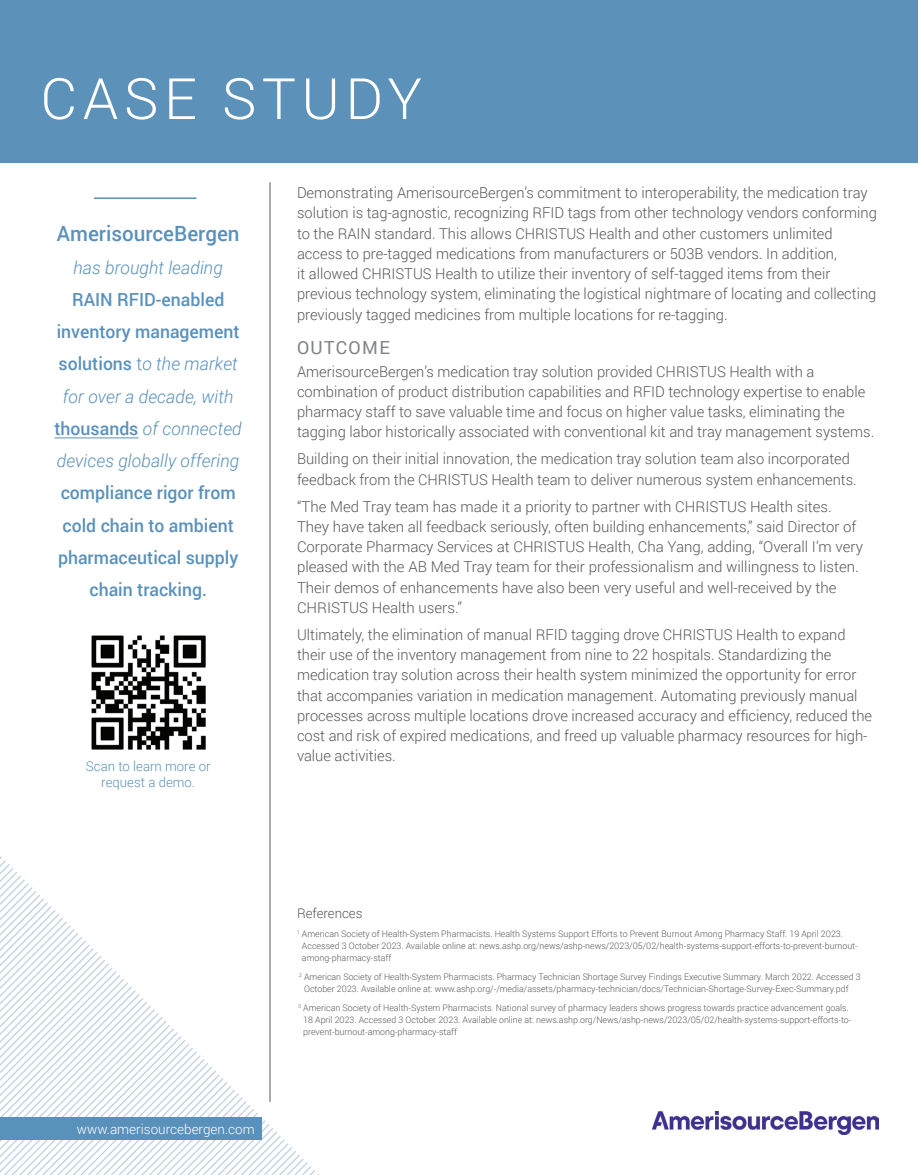
<style>
.page{position:relative;width:918px;height:1175px;background:#fff}
.page>*{position:absolute;margin:0;border:0;box-sizing:border-box;transform-origin:0 0}
.t1{font:300 57px "Roboto";letter-spacing:.1em;color:#fff}
.t2{font:500 21px "Roboto";color:#5a91bb}
.t3{font:italic 300 18px/32.2px "Roboto";color:#5a91bb;text-align:center}
.t4{font:500 18px/32.2px "Roboto";color:#5a91bb;text-align:center}
.t5{font:18px "Roboto";letter-spacing:.075em;color:#808285}
.t6{font:300 15px/20.2px "Roboto";color:#57585a}
.t7{font:300 13.5px/16.5px "Roboto";color:#5a91bb;text-align:center}
.t8{font:300 13.5px "Roboto";color:#fff}
.t9{font:300 13.5px "Roboto";color:#57585a}
.t10{font:300 9px/12px "Roboto";color:#57585a}
.s1{font-weight:500;font-style:normal}
.s2{font-style:normal}
</style>
<div class="page">
<hr style="left:270px;top:182px;width:1px;height:919px;background:#57585a">
<svg style="left:0;top:856px;width:315px;height:318px"></svg>
<div style="left:0;top:0;width:918px;height:163px;background:#5c91b9"></div>
<img style="left:652px;top:1111px;width:226px;height:23px">
<div style="left:0;top:1117px;width:262px;height:23px;background:#5a91bb"></div>
<hr style="left:55px;top:437px;width:84px;height:1px;background:#5a91bb">
<img style="left:91px;top:635px;width:115px;height:115px">
<hr style="left:94px;top:197px;width:103px;height:2px;background:#5a91bb">
<h1 class="t1" style="left:40px;top:59px;width:383px">CASE STUDY</h1>
<h2 class="t2" style="left:57px;top:219px;width:184px">AmerisourceBergen</h2>
<p class="t3" style="left:73px;top:250px;width:151px">has brought leading</p>
<p class="t3" style="left:54px;top:283px;width:189px"><span class="s1">RAIN RFID-enabled inventory management solutions</span> <span class="s2">t</span>o the market for over a decade, with <span class="s1">thousands</span> of connected devices globally offering</p>
<p class="t4" style="left:58px;top:476px;width:182px">compliance rigor from cold chain to ambient pharmaceutical supply chain tracking.</p>
<p class="t7" style="left:86px;top:757px;width:126px">Scan to learn more or request a demo.</p>
<p class="t6" style="left:297px;top:182px;width:581px">Demonstrating AmerisourceBergen’s commitment to interoperability, the medication tray solution is tag-agnostic, recognizing RFID tags from other technology vendors conforming to the RAIN standard. This allows CHRISTUS Health and other customers unlimited access to pre-tagged medications from manufacturers or 503B vendors. In addition,<br>it allowed CHRISTUS Health to utilize their inventory of self-tagged items from their previous technology system, eliminating the logistical nightmare of locating and collecting previously tagged medicines from multiple locations for re-tagging.</p>
<p class="t5" style="left:297px;top:335px;width:94px">OUTCOME</p>
<p class="t6" style="left:297px;top:360px;width:579px">AmerisourceBergen’s medication tray solution provided CHRISTUS Health with a combination of product distribution capabilities and RFID technology expertise to enable pharmacy staff to save valuable time and focus on higher value tasks, eliminating the tagging labor historically associated with conventional kit and tray management systems.</p>
<p class="t6" style="left:297px;top:448px;width:561px">Building on their initial innovation, the medication tray solution team also incorporated feedback from the CHRISTUS Health team to deliver numerous system enhancements.</p>
<p class="t6" style="left:297px;top:495px;width:568px">“The Med Tray team has made it a priority to partner with CHRISTUS Health sites.<br>They have taken all feedback seriously, often building enhancements,” said Director of Corporate Pharmacy Services at CHRISTUS Health, Cha Yang, adding, “Overall I’m very pleased with the AB Med Tray team for their professionalism and willingness to listen.<br>Their demos of enhancements have also been very useful and well-received by the CHRISTUS Health users.”</p>
<p class="t6" style="left:297px;top:624px;width:577px">Ultimately, the elimination of manual RFID tagging drove CHRISTUS Health to expand their use of the inventory management from nine to 22 hospitals. Standardizing the medication tray solution across their health system minimized the opportunity for error that accompanies variation in medication management. Automating previously manual processes across multiple locations drove increased accuracy and efficiency, reduced the cost and risk of expired medications, and freed up valuable pharmacy resources for high&shy;value activities.</p>
<p class="t8" style="left:77px;top:1119px;width:179px">www.amerisourcebergen.com</p>
<p class="t9" style="left:297px;top:904px;width:67px">References</p>
<p class="t10" style="left:302px;top:927px;width:557px;text-indent:-5px"><sup>1</sup> American Society of Health-System Pharmacists. Health Systems Support Efforts to Prevent Burnout Among Pharmacy Staff. 19 April 2023.<br>Accessed 3 October 2023. Available online at: news.ashp.org/news/ashp-news/2023/05/02/health-systems-support-efforts-to-prevent-burnout&shy;among-pharmacy-staff</p>
<p class="t10" style="left:304px;top:970px;width:558px;text-indent:-5px"><sup>2</sup> American Society of Health-System Pharmacists. Pharmacy Technician Shortage Survey Findings Executive Summary. March 2022. Accessed 3<br>October 2023. Available online at: www.ashp.org/-/media/assets/pharmacy-technician/docs/Technician-Shortage-Survey-Exec-Summary.pdf</p>
<p class="t10" style="left:303px;top:1001px;width:550px;text-indent:-5px"><sup>3</sup> American Society of Health-System Pharmacists. National survey of pharmacy leaders shows progress towards practice advancement goals.<br>18 April 2023. Accessed 3 October 2023. Available online at: news.ashp.org/News/ashp-news/2023/05/02/health-systems-support-efforts-to&shy;prevent-burnout-among-pharmacy-staff</p>
</div>
